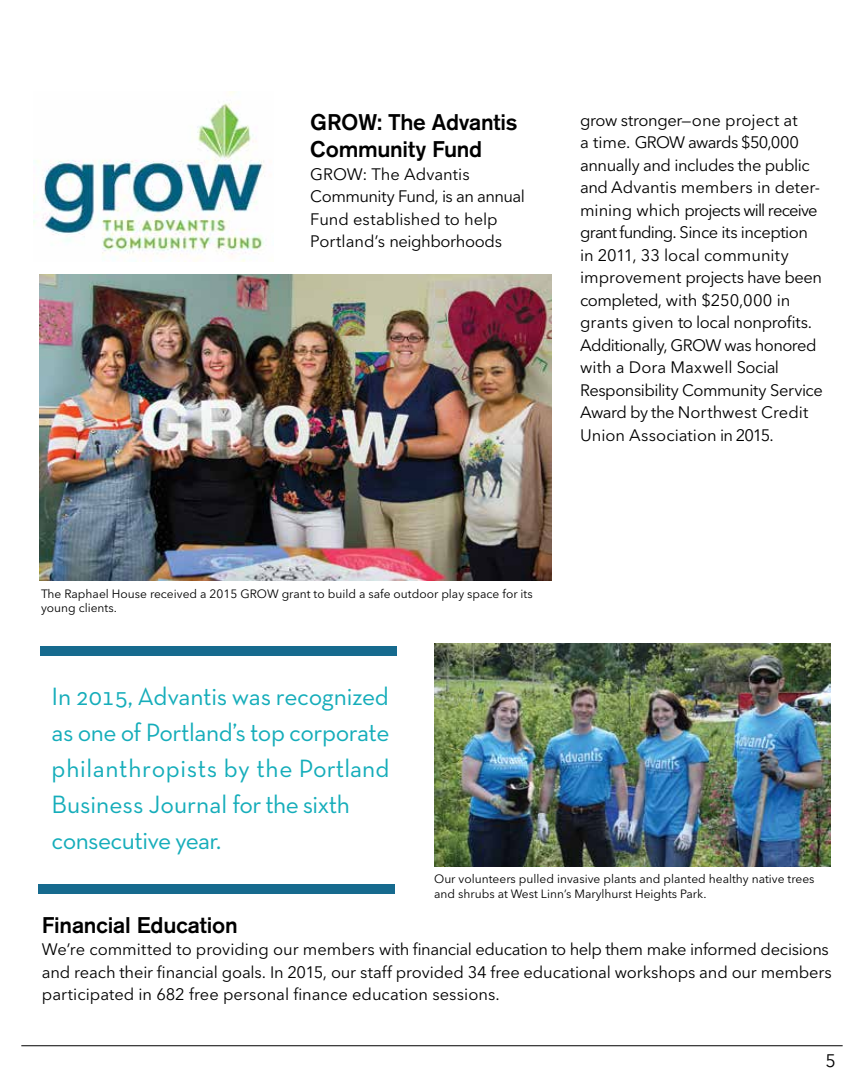
<style>
.page{position:relative;width:864px;height:1080px;background:#fff}
.page>*{position:absolute;margin:0;border:0;box-sizing:border-box;transform-origin:0 0}
.t1{font:25.5px/36px "Neutra Text TF";letter-spacing:-.015em;color:#15adba}
.t2{font:500 22.5px/27px "Akzidenz Grotesk BE";letter-spacing:-.01em;color:#000}
.t3{font:18px "Avenir Next LT Pro";color:#000}
.t4{font:16.5px/22.5px "Avenir Next LT Pro";letter-spacing:-.01em;color:#000}
.t5{font:12px/14.4px "Avenir Next LT Pro";color:#000}
</style>
<div class="page">
<img style="left:39px;top:274px;width:512px;height:306px">
<div style="left:40px;top:646px;width:357px;height:9px;background:#166a8e"></div>
<div style="left:38px;top:884px;width:357px;height:9px;background:#166a8e"></div>
<img style="left:33px;top:91px;width:231px;height:171px">
<img style="left:434px;top:644px;width:396px;height:222px">
<hr style="left:21px;top:1045px;width:822px;height:1px;background:#000101">
<h2 class="t2" style="left:310px;top:108px;width:209px">GROW: The Advantis<br>Community Fund</h2>
<p class="t4" style="left:310px;top:163px;width:216px">GROW: The Advantis<br>Community Fund, is an annual<br>Fund established to help<br>Portland’s neighborhoods</p>
<p class="t4" style="left:580px;top:109px;width:244px">grow stronger—one project at<br>a time. GROW awards $50,000 annually and includes the public and Advantis members in deter&shy;mining which projects will receive grant funding. Since its inception in 2011, 33 local community improvement projects have been completed, with $250,000 in grants given to local nonprofits.<br>Additionally, GROW was honored with a Dora Maxwell Social<br>Responsibility Community Service<br>Award by the Northwest Credit<br>Union Association in 2015.</p>
<p class="t5" style="left:41px;top:587px;width:493px">The Raphael House received a 2015 GROW grant to build a safe outdoor play space for its young clients.</p>
<h1 class="t1" style="left:52px;top:678px;width:339px">In 2015, Advantis was recognized as one of Portland’s top corporate philanthropists by the Portland<br>Business Journal for the sixth consecutive year.</h1>
<p class="t5" style="left:434px;top:872px;width:382px">Our volunteers pulled invasive plants and planted healthy native trees and shrubs at West Linn’s Marylhurst Heights Park.</p>
<h2 class="t2" style="left:42px;top:911px;width:197px">Financial Education</h2>
<p class="t4" style="left:42px;top:938px;width:792px">We’re committed to providing our members with financial education to help them make informed decisions and reach their financial goals. In 2015, our staff provided 34 free educational workshops and our members participated in 682 free personal finance education sessions.</p>
<p class="t3" style="left:826px;top:1050px;width:12px">5</p>
</div>
